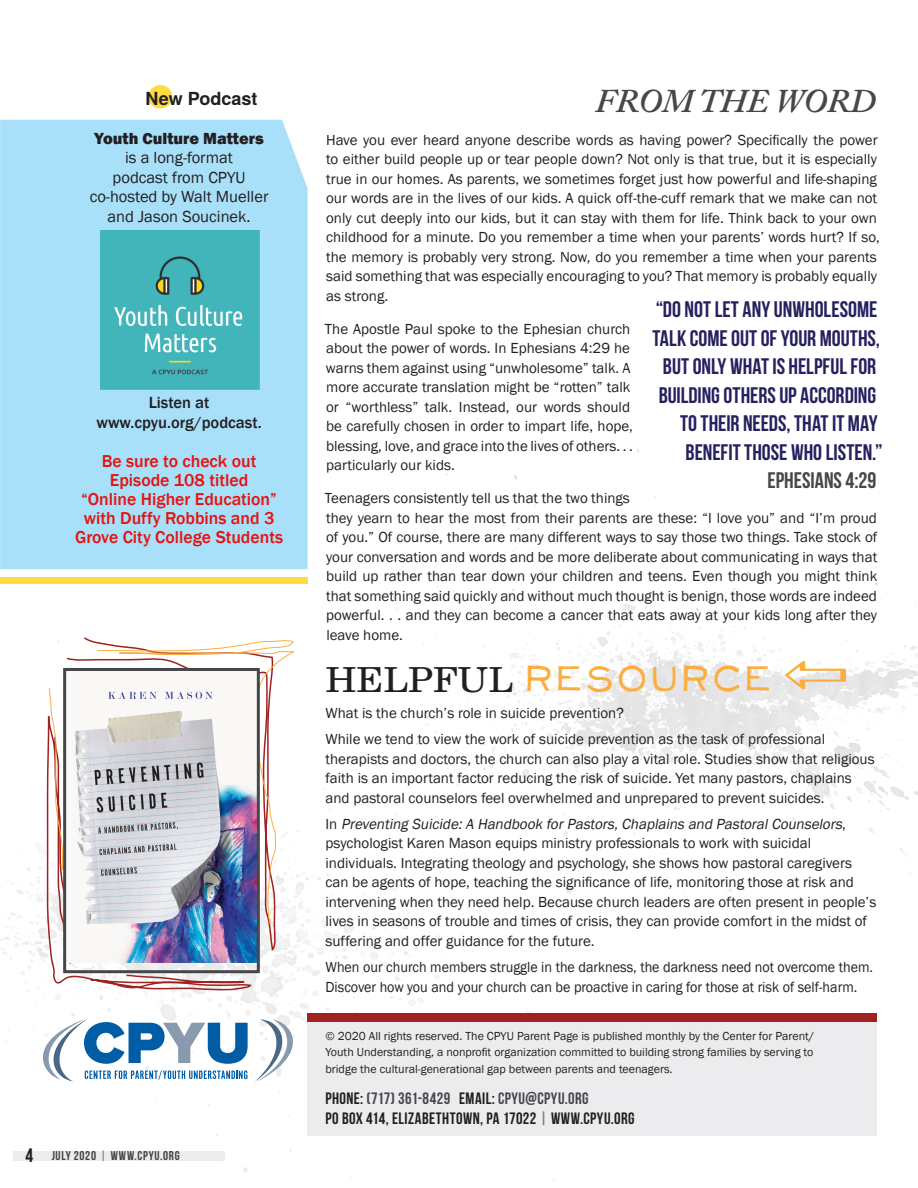
<style>
.page{position:relative;width:918px;height:1188px;background:#fff}
.page>*{position:absolute;margin:0;border:0;box-sizing:border-box;transform-origin:0 0}
.Body_Copy_Paragraph{font:42px "Neo Retro Fill";letter-spacing:-.005em;color:#fbae3f}
.Copy{font:34.5px "Te X Gyre Schola";color:#231f20;scale:1.08 1}
.Copy-2{font:italic 600 33px "Adobe Caslon Pro";letter-spacing:-.005em;color:#464748}
.Copy-3{font:22.5px/28.5px "Bebas Neue";color:#25215f;text-align:right}
.Copy-4{font:700 18px "Te X Gyre Heros";color:#231f20}
.Copy-5{font:500 17.7px/19.2px "Franklin Gothic";color:#e8110f;text-align:center}
.Copy-6{font:16.5px/19.5px "Franklin Gothic";color:#231f20;text-align:center}
.Copy-7{font:16.5px/19.5px "Bebas Neue";letter-spacing:.025em;color:#231f20}
.Copy-8{font:500 16.5px/19.5px "Franklin Gothic";color:#231f20;text-align:center}
.Copy-9{font:15px/19.5px "Franklin Gothic";color:#231f20}
.Copy-10{font:15px/19.5px "Franklin Gothic";color:#231f20;scale:.94 1}
.t1{font:12.75px "Bebas Neue";letter-spacing:.055em;color:#464748}
.Copy-11{font:12px/16.5px "Franklin Gothic";color:#231f20;text-align:justify}
.s1{font-weight:800}
.s2{font-size:19.5px;color:#231f20}
.s3{font-family:"Franklin Gothic";color:#7c7e81}
.s4{color:#464748}
.s5{font-style:italic}
.s6{color:#7c7e81}
</style>
<div class="page">
<img style="left:0;top:569px;width:719px;height:612px">
<img style="left:353px;top:449px;width:565px;height:542px">
<svg style="left:46px;top:715px;width:219px;height:276px"></svg>
<svg style="left:65px;top:636px;width:212px;height:316px"></svg>
<svg style="left:97px;top:640px;width:201px;height:289px"></svg>
<svg style="left:49px;top:687px;width:14px;height:200px"></svg>
<div style="left:308px;top:1019px;width:570px;height:117px;background:#ececee"></div>
<div style="left:308px;top:1014px;width:570px;height:8px;background:#9f2120"></div>
<div style="left:13px;top:1151px;width:212px;height:10px;background:#ececee"></div>
<svg style="left:784px;top:661px;width:62px;height:28px"></svg>
<svg style="left:43px;top:1019px;width:205px;height:63px"></svg>
<svg style="left:255px;top:1019px;width:38px;height:63px"></svg>
<div style="left:0;top:120px;width:308px;height:449px;background:#a8dff9"></div>
<div style="left:0;top:578px;width:308px;height:6px;background:#ffda41"></div>
<div style="left:148px;top:85px;width:24px;height:23px;background:#ffda41;border-radius:50%"></div>
<img style="left:100px;top:230px;width:160px;height:160px">
<img style="left:67px;top:672px;width:189px;height:290px">
<div style="left:63px;top:668px;width:197px;height:305px;border:3px solid #464748"></div>
<p class="Copy-4" style="left:146px;top:84px;width:114px">New Podcast</p>
<p class="Copy-6" style="left:90px;top:129px;width:180px"><span class="s1">Youth Culture Matters </span>is a long-format<br>podcast from CPYU co-hosted by Walt Mueller and Jason Soucinek.</p>
<p class="Copy-8" style="left:97px;top:393px;width:167px">Listen at www.cpyu.org/podcast.</p>
<p class="Copy-5" style="left:75px;top:451px;width:210px">Be sure to check out<br>Episode 108 titled<br>“Online Higher Education” with Duffy Robbins and 3<br>Grove City College Students</p>
<p class="t1" style="left:25px;top:1149px;width:156px"><span class="s2">4</span> JULY 2020 <span class="s3">|</span> WWW.CPYU.ORG</p>
<p class="Copy-2" style="left:595px;top:81px;width:283px">FROM THE WORD</p>
<p class="Copy-9" style="left:326px;top:130px;width:555px">Have you ever heard anyone describe words as having power? Specifically the power to either build people up or tear people down? Not only is that true, but it is especially true in our homes. As parents, we sometimes forget just how powerful and life-shaping our words are in the lives of our kids. A quick off-the-cuff remark that we make can not only cut deeply into our kids, but it can stay with them for life. Think back to your own childhood for a minute. Do you remember a time when your parents’ words hurt? If so, the memory is probably very strong. Now, do you remember a time when your parents said something that was especially encouraging to you? That memory is probably equally as strong.</p>
<p class="Copy-9" style="left:325px;top:319px;width:310px">The Apostle Paul spoke to the Ephesian church about the power of words. In Ephesians 4:29 he warns them against using “unwholesome” talk. A more accurate translation might be “rotten” talk or “worthless” talk. Instead, our words should be carefully chosen in order to impart life, hope, blessing, love, and grace into the lives of others. . . particularly our kids.</p>
<p class="Copy-9" style="left:325px;top:489px;width:554px">Teenagers consistently tell us that the two things<br>they yearn to hear the most from their parents are these: “I love you” and “I’m proud of you.” Of course, there are many different ways to say those two things. Take stock of your conversation and words and be more deliberate about communicating in ways that build up rather than tear down your children and teens. Even though you might think that something said quickly and without much thought is benign, those words are indeed powerful. . . and they can become a cancer that eats away at your kids long after they leave home.</p>
<p class="Copy-3" style="left:653px;top:295px;width:232px">“DO NOT LET ANY UNWHOLESOME<br>TALK COME OUT OF YOUR MOUTHS,<br>BUT ONLY WHAT IS HELPFUL FOR<br>BUILDING OTHERS UP ACCORDING<br>TO THEIR NEEDS, THAT IT MAY<br>BENEFIT THOSE WHO LISTEN.”<br><span class="s4">EPHESIANS 4:29</span></p>
<p class="Body_Copy_Paragraph" style="left:525px;top:658px;width:250px">resource</p>
<p class="Copy" style="left:326px;top:652px;width:175px">HELPFUL</p>
<p class="Copy-9" style="left:326px;top:703px;width:300px">What is the church’s role in suicide prevention?</p>
<p class="Copy-9" style="left:326px;top:730px;width:551px">While we tend to view the work of suicide prevention as the task of professional therapists and doctors, the church can also play a vital role. Studies show that religious faith is an important factor reducing the risk of suicide. Yet many pastors, chaplains and pastoral counselors feel overwhelmed and unprepared to prevent suicides.</p>
<p class="Copy-9" style="left:326px;top:814px;width:552px">I n <span class="s5">Preventing Suicide:A Handbook forPastors,Chaplains and PastoralCounselors</span>, psychologist Karen Mason equips ministry professionals to work with suicidal individuals. Integrating theology and psychology, she shows how pastoral caregivers can be agents of hope, teaching the significance of life, monitoring those at risk and intervening when they need help. Because church leaders are often present in people’s lives in seasons of trouble and times of crisis, they can provide comfort in the midst of suffering and offer guidance for the future.</p>
<p class="Copy-10" style="left:326px;top:958px;width:584px">When our church members struggle in the darkness, the darkness need not overcome them.<br>Discover how you and your church can be proactive in caring for those at risk of self-harm.</p>
<p class="Copy-11" style="left:326px;top:1028px;width:490px">© 2020 All rights reserved. The CPYU Parent Page is published monthly by the Center for Parent/ Youth Understanding, a nonprofit organization committed to building strong families by serving to bridge the cultural-generational gap between parents and teenagers.</p>
<p class="Copy-7" style="left:326px;top:1089px;width:311px">PHONE: <span class="s4">(717) 361-8429</span> EMAIL: <span class="s4">CPYU@CPYU.ORG<br></span>PO BOX 414, ELIZABETHTOWN, PA 17022 <span class="s6">|</span> WWW.CPYU.ORG</p>
</div>
